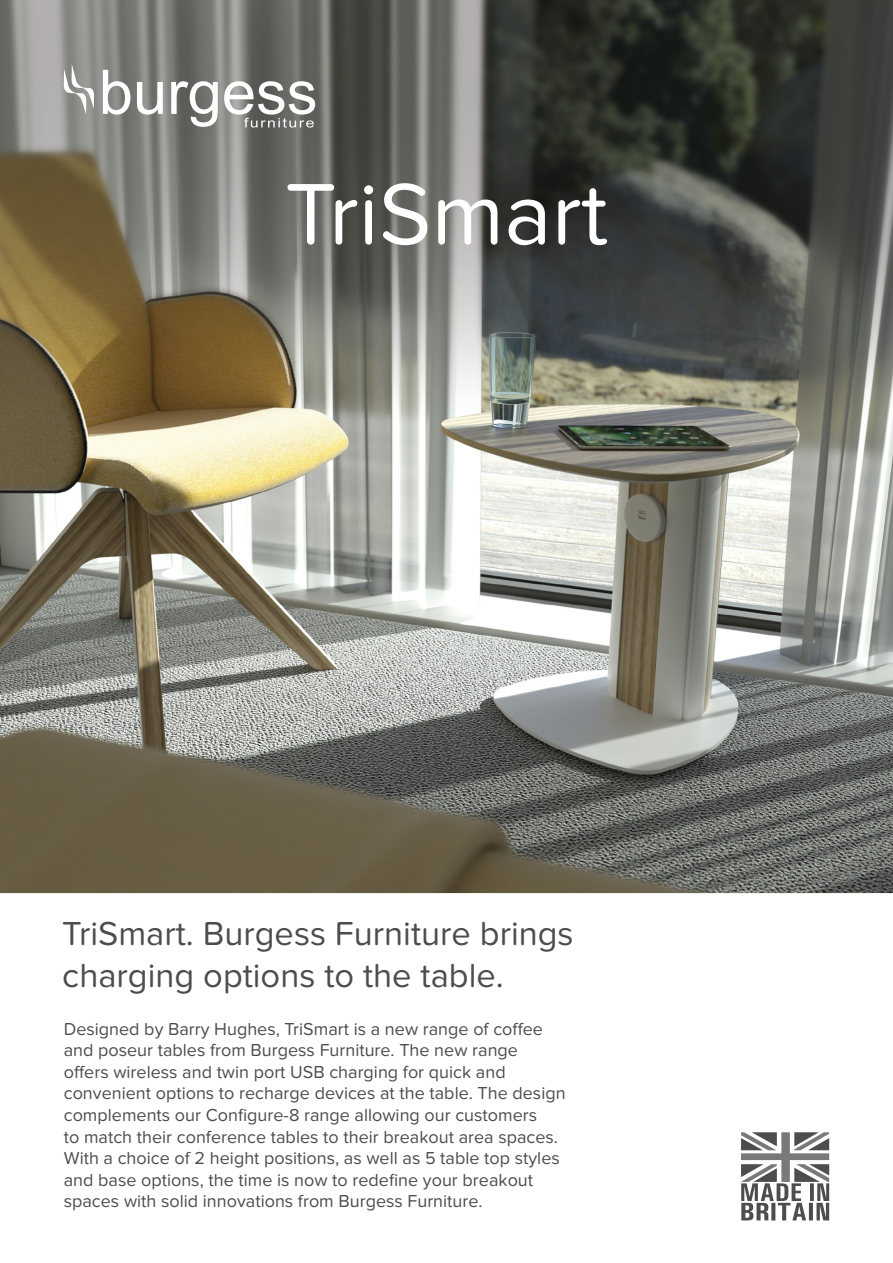
<style>
.page{position:relative;width:893px;height:1263px;background:#fff}
.page>*{position:absolute;margin:0;border:0;box-sizing:border-box;transform-origin:0 0}
.t1{font:90px "Proxima Nova Soft";color:#fff}
.t2{font:34.5px/41.4px "Proxima Nova Soft";color:#4d4d4c}
.t3{font:18px/21.6px "Proxima Nova Soft";color:#4d4d4c}
</style>
<div class="page">
<img style="left:0;top:0;width:893px;height:893px">
<svg style="left:103px;top:70px;width:27px;height:45px"></svg>
<svg style="left:137px;top:82px;width:26px;height:33px"></svg>
<svg style="left:171px;top:81px;width:47px;height:46px"></svg>
<svg style="left:224px;top:81px;width:91px;height:47px"></svg>
<svg style="left:63px;top:64px;width:31px;height:50px"></svg>
<svg style="left:741px;top:1132px;width:88px;height:88px"></svg>
<h1 class="t1" style="left:285px;top:162px;width:324px">TriSmart</h1>
<h2 class="t2" style="left:62px;top:913px;width:513px">TriSmart. Burgess Furniture brings charging options to the table.</h2>
<p class="t3" style="left:64px;top:1018px;width:503px">Designed by Barry Hughes, TriSmart is a new range of coffee and poseur tables from Burgess Furniture. The new range offers wireless and twin port USB charging for quick and convenient options to recharge devices at the table. The design complements our Configure-8 range allowing our customers<br>to match their conference tables to their breakout area spaces.<br>With a choice of 2 height positions, as well as 5 table top styles and base options, the time is now to redefine your breakout spaces with solid innovations from Burgess Furniture.</p>
</div>
